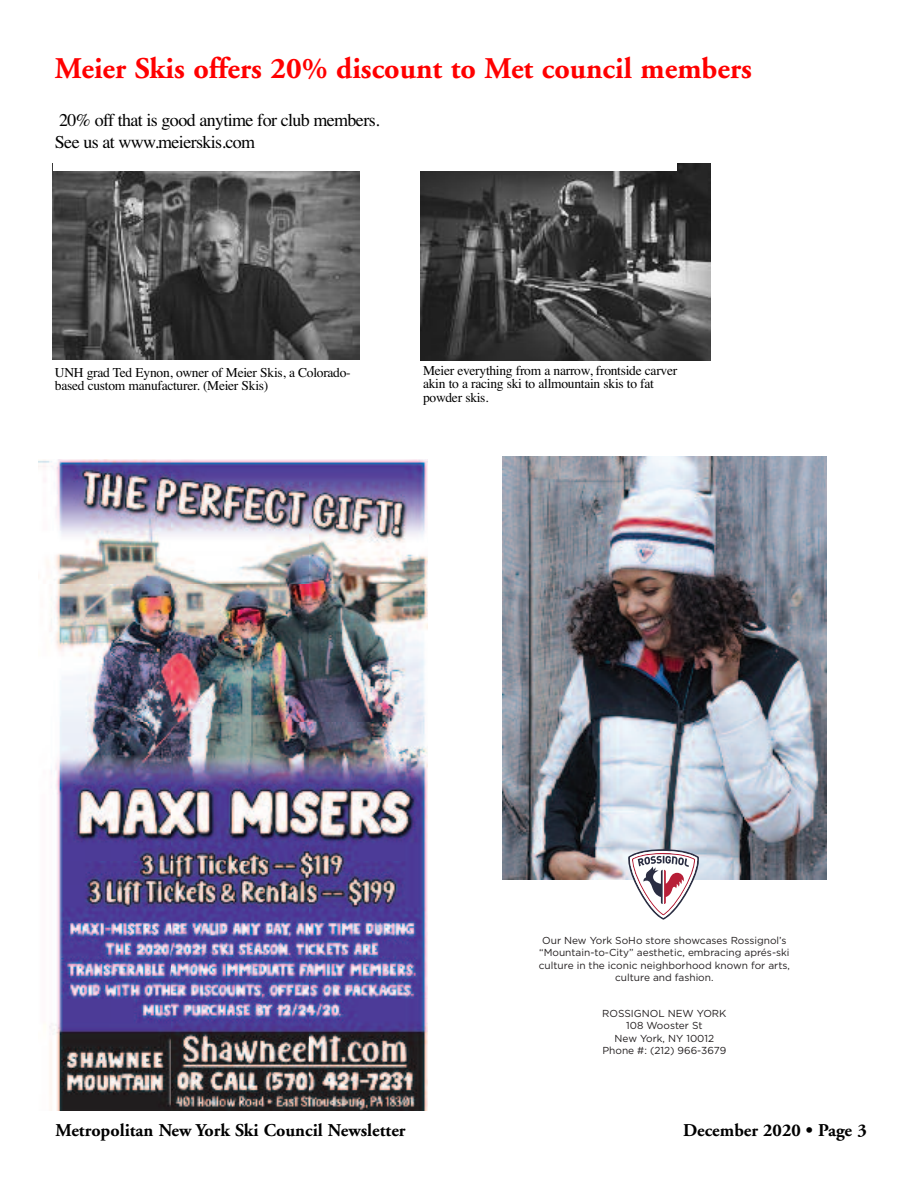
<style>
.page{position:relative;width:918px;height:1188px;background:#fff}
.page>*{position:absolute;margin:0;border:0;box-sizing:border-box;transform-origin:0 0}
.t1{font:700 30px "Adobe Garamond";color:#f00}
.t2{font:18px/21.6px "Times";letter-spacing:-.035em;color:#000}
.t3{font:700 18px "Adobe Garamond";color:#000}
.t4{font:13.5px/13.5px "Times";letter-spacing:-.02em;color:#000}
.t5{font:10.2px/12.1px "Gotham Book+QOBIPO";color:#231f20;text-align:center}
</style>
<div class="page">
<img style="left:52px;top:164px;width:307px;height:195px">
<img style="left:420px;top:164px;width:290px;height:196px">
<div style="left:53px;top:112px;width:624px;height:58px;background:#fff"></div>
<img style="left:502px;top:456px;width:324px;height:424px">
<svg style="left:628px;top:849px;width:72px;height:71px"></svg>
<img style="left:38px;top:459px;width:390px;height:651px">
<h1 class="t1" style="left:55px;top:56px;width:699px">Meier Skis offers 20% discount to Met council members</h1>
<h2 class="t2" style="left:55px;top:109px;width:326px">20% off that is good anytime for club members.<br>See us at www.meierskis.com</h2>
<h3 class="t4" style="left:55px;top:365px;width:297px">UNH grad Ted Eynon, owner of Meier Skis, a Colorado&shy;based custom manufacturer. (Meier Skis)</h3>
<h3 class="t4" style="left:423px;top:363px;width:256px">Meier everything from a narrow, frontside carver akin to a racing ski to allmountain skis to fat powder skis.</h3>
<p class="t5" style="left:539px;top:936px;width:253px">Our New York SoHo store showcases Rossignol’s “Mountain-to-City” aesthetic, embracing aprés-ski culture in the iconic neighborhood known for arts, culture and fashion.</p>
<p class="t5" style="left:602px;top:1008px;width:126px">ROSSIGNOL NEW YORK<br>108 Wooster St<br>New York, NY 10012<br>Phone #: (212) 966-3679</p>
<h2 class="t3" style="left:56px;top:1124px;width:352px">Metropolitan New York Ski Council Newsletter</h2>
<h2 class="t3" style="left:683px;top:1124px;width:185px">December 2020 • Page 3</h2>
</div>
